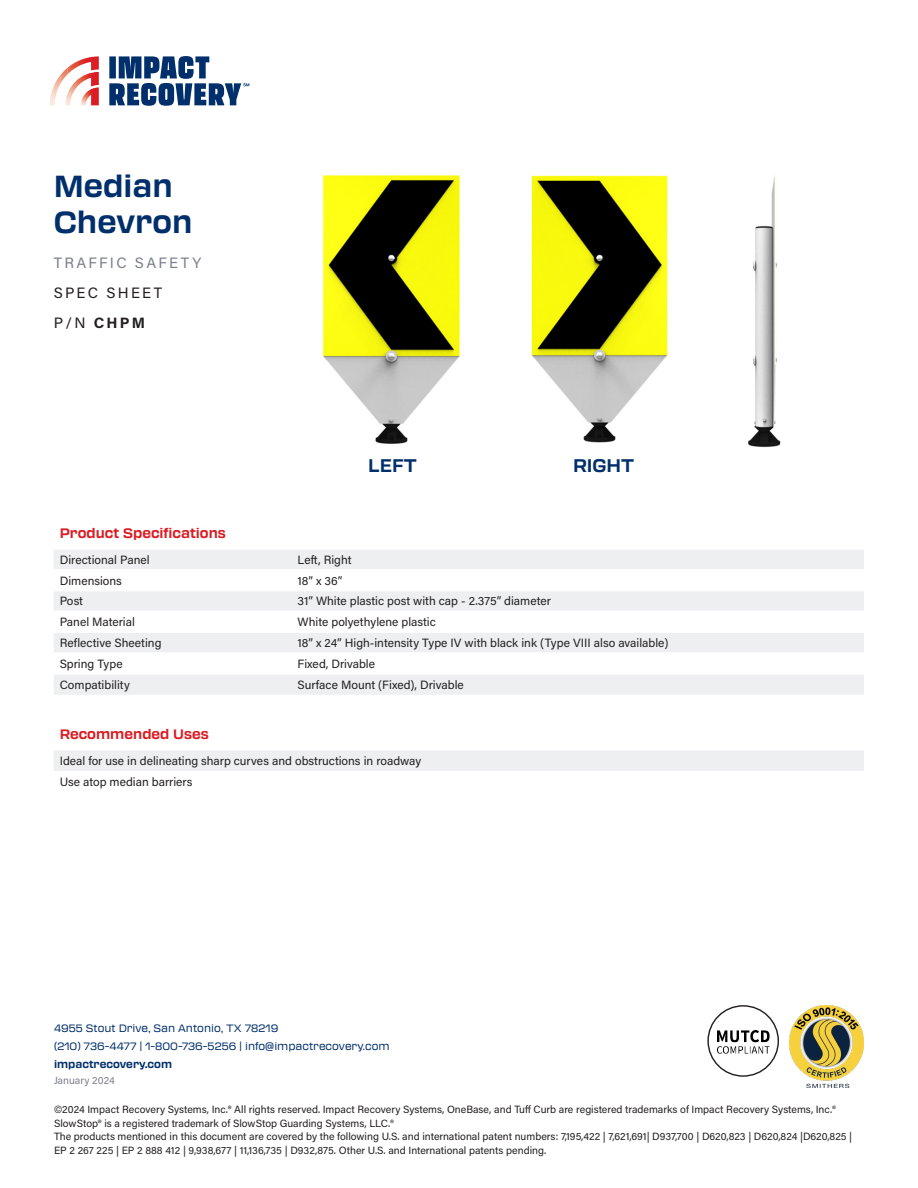
<style>
.page{position:relative;width:918px;height:1188px;background:#fff}
.page>*{position:absolute;margin:0;border:0;box-sizing:border-box;transform-origin:0 0}
.Product_Name{font:700 30px/36px "Transducer";color:#002f6b}
.Product_Name-2{font:700 18px "Transducer";color:#002f6b}
.SUBHEAD{font:15px/30px "Acumin Pro";letter-spacing:.15em;color:#7c808d}
.SUBHEAD-2{font:700 15px "Acumin Pro";color:#231f20}
.Chart_Title{font:700 13.5px "Transducer";color:#da1d24}
.Small_Text{font:12px "Acumin Pro";color:#231f20}
.t1{font:10.5px/13.5px "Acumin Pro";color:#231f20}
.t2{font:10.5px/18px "Transducer";color:#002f6b}
.t3{font:700 10.5px "Transducer";color:#002f6b}
.Footer_Text{font:10.5px "Acumin Pro";color:#7c808d}
.s1{color:#231f20}
.s2{font-weight:400}
</style>
<div class="page">
<img style="left:717px;top:1031px;width:52px;height:22px">
<div style="left:707px;top:1005px;width:72px;height:72px;border:1px solid #231f20;border-radius:50%"></div>
<img style="left:789px;top:1005px;width:75px;height:82px">
<img style="left:81px;top:56px;width:18px;height:4px">
<svg style="left:91px;top:67px;width:8px;height:3px"></svg>
<svg style="left:60px;top:61px;width:18px;height:23px"></svg>
<img style="left:57px;top:76px;width:3px;height:15px">
<img style="left:53px;top:80px;width:4px;height:25px">
<img style="left:50px;top:89px;width:3px;height:16px">
<img style="left:65px;top:72px;width:34px;height:33px">
<img style="left:81px;top:87px;width:18px;height:18px">
<svg style="left:109px;top:56px;width:140px;height:50px"></svg>
<svg style="left:54px;top:550px;width:810px;height:221px"></svg>
<svg style="left:54px;top:591px;width:810px;height:104px;fill:#edeff0"></svg>
<hr style="left:54px;top:569px;width:238px;height:2px;background:#fff">
<hr style="left:292px;top:569px;width:572px;height:2px;background:#fff">
<hr style="left:54px;top:590px;width:238px;height:1px;background:#fff">
<hr style="left:292px;top:590px;width:572px;height:1px;background:#fff">
<hr style="left:54px;top:611px;width:238px;height:1px;background:#fff">
<hr style="left:292px;top:611px;width:572px;height:1px;background:#fff">
<hr style="left:54px;top:631px;width:238px;height:2px;background:#fff">
<hr style="left:292px;top:631px;width:572px;height:2px;background:#fff">
<hr style="left:54px;top:652px;width:238px;height:2px;background:#fff">
<hr style="left:292px;top:652px;width:572px;height:2px;background:#fff">
<hr style="left:54px;top:673px;width:238px;height:2px;background:#fff">
<hr style="left:292px;top:673px;width:572px;height:2px;background:#fff">
<img style="left:323px;top:175px;width:136px;height:269px">
<img style="left:532px;top:175px;width:135px;height:267px">
<img style="left:748px;top:175px;width:33px;height:272px">
<p class="Product_Name" style="left:54px;top:167px;width:140px">Median<br>Chevron</p>
<p class="SUBHEAD" style="left:54px;top:247px;width:149px">TRAFFIC SAFETY<br><span class="s1">SPEC SHEET</span></p>
<p class="SUBHEAD-2" style="left:54px;top:312px;width:93px"><span class="s2">P/N</span> CHPM</p>
<p class="Product_Name-2" style="left:368px;top:452px;width:50px">LEFT</p>
<p class="Product_Name-2" style="left:573px;top:452px;width:63px">RIGHT</p>
<p class="Chart_Title" style="left:60px;top:523px;width:168px">Product Specifications</p>
<p class="Small_Text" style="left:60px;top:551px;width:91px">Directional Panel</p>
<p class="Small_Text" style="left:298px;top:551px;width:56px">Left, Right</p>
<p class="Small_Text" style="left:60px;top:572px;width:64px">Dimensions</p>
<p class="Small_Text" style="left:298px;top:572px;width:46px">18” x 36”</p>
<p class="Small_Text" style="left:60px;top:593px;width:25px">Post</p>
<p class="Small_Text" style="left:298px;top:593px;width:255px">31” White plastic post with cap - 2.375” diameter</p>
<p class="Small_Text" style="left:60px;top:614px;width:77px">Panel Material</p>
<p class="Small_Text" style="left:298px;top:614px;width:140px">White polyethylene plastic</p>
<p class="Small_Text" style="left:60px;top:635px;width:103px">Reflective Sheeting</p>
<p class="Small_Text" style="left:298px;top:635px;width:372px">18” x 24” High-intensity Type IV with black ink (Type VIII also available)</p>
<p class="Small_Text" style="left:60px;top:655px;width:64px">Spring Type</p>
<p class="Small_Text" style="left:298px;top:655px;width:79px">Fixed, Drivable</p>
<p class="Small_Text" style="left:60px;top:676px;width:72px">Compatibility</p>
<p class="Small_Text" style="left:298px;top:676px;width:168px">Surface Mount (Fixed), Drivable</p>
<p class="Chart_Title" style="left:60px;top:725px;width:151px">Recommended Uses</p>
<p class="Small_Text" style="left:60px;top:753px;width:363px">Ideal for use in delineating sharp curves and obstructions in roadway</p>
<p class="Small_Text" style="left:60px;top:773px;width:134px">Use atop median barriers</p>
<p class="t2" style="left:54px;top:1019px;width:337px">4955 Stout Drive, San Antonio, TX 78219<br>(210) 736-4477 | 1-800-736-5256 | info@impactrecovery.com</p>
<p class="t3" style="left:54px;top:1056px;width:120px">impactrecovery.com</p>
<p class="t1" style="left:54px;top:1102px;width:800px">©2024 Impact Recovery Systems, Inc.® All rights reserved. Impact Recovery Systems, OneBase, and Tuff Curb are registered trademarks of Impact Recovery Systems, Inc.® SlowStop® is a registered trademark of SlowStop Guarding Systems, LLC.®<br>The products mentioned in this document are covered by the following U.S. and international patent numbers: 7,195,422 | 7,621,691| D937,700 | D620,823 | D620,824 |D620,825 | EP 2 267 225 | EP 2 888 412 | 9,938,677 | 11,136,735 | D932,875. Other U.S. and International patents pending.</p>
<p class="Footer_Text" style="left:54px;top:1074px;width:62px">January 2024</p>
</div>
